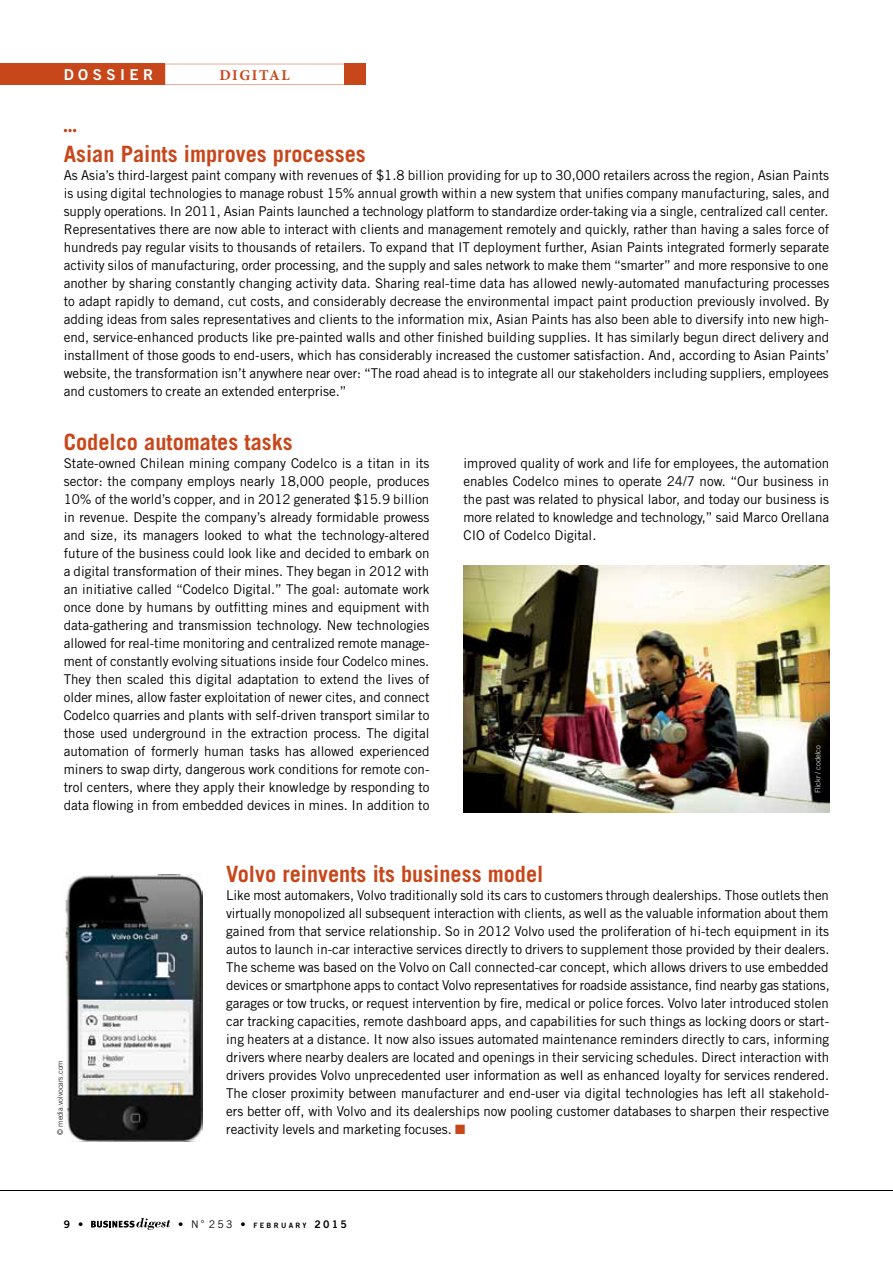
<style>
.page{position:relative;width:893px;height:1263px;background:#fff}
.page>*{position:absolute;margin:0;border:0;box-sizing:border-box;transform-origin:0 0}
.t1{font:700 22.5px "Trade Gothic";color:#c7471b}
.t2{font:15px "Trade Gothic Bold Two";letter-spacing:.3em;color:#fff}
.t3{font:700 15px "Minion Pro";letter-spacing:.105em;color:#c7471b}
.t4{font:13.5px/18px "Trade Gothic";color:#000;text-align:justify}
.t5{font:10.5px "Trade Gothic Bold Two";color:#000}
.t6{font:300 7.5px "Trade Gothic";color:#000}
.t7{font:300 7.5px "Trade Gothic";color:#fff}
.t8{font:7.35px "Trade Gothic Bold Two";letter-spacing:.315em;color:#000}
.s1{color:#c7471b}
.s2{font-size:10.5px}
.s3{font-family:"Trade Gothic";font-size:10.5px}
</style>
<div class="page">
<svg style="left:91px;top:1218px;width:79px;height:12px"></svg>
<hr style="left:0;top:1191px;width:893px;height:1px;background:#000">
<img style="left:63px;top:875px;width:140px;height:266px">
<div style="left:344px;top:64px;width:22px;height:21px;background:#c7471b"></div>
<svg style="left:165px;top:64px;width:179px;height:21px"></svg>
<div style="left:0;top:64px;width:165px;height:21px;background:#c7471b"></div>
<svg style="left:64px;top:129px;width:12px;height:3px"></svg>
<img style="left:463px;top:566px;width:366px;height:246px">
<p class="t2" style="left:64px;top:66px;width:91px">DOSSIER</p>
<p class="t3" style="left:219px;top:66px;width:72px">DIGITAL</p>
<h1 class="t1" style="left:64px;top:140px;width:303px">Asian Paints improves processes</h1>
<p class="t4" style="left:64px;top:166px;width:767px">As Asia’s third-largest paint company with revenues of $1.8 billion providing for up to 30,000 retailers across the region, Asian Paints is using digital technologies to manage robust 15% annual growth within a new system that unifies company manufacturing, sales, and supply operations. In 2011, Asian Paints launched a technology platform to standardize order-taking via a single, centralized call center.<br>Representatives there are now able to interact with clients and management remotely and quickly, rather than having a sales force of hundreds pay regular visits to thousands of retailers. To expand that IT deployment further, Asian Paints integrated formerly separate activity silos of manufacturing, order processing, and the supply and sales network to make them “smarter” and more responsive to one another by sharing constantly changing activity data. Sharing real-time data has allowed newly-automated manufacturing processes to adapt rapidly to demand, cut costs, and considerably decrease the environmental impact paint production previously involved. By adding ideas from sales representatives and clients to the information mix, Asian Paints has also been able to diversify into new high&shy;end, service-enhanced products like pre-painted walls and other finished building supplies. It has similarly begun direct delivery and installment of those goods to end-users, which has considerably increased the customer satisfaction. And, according to Asian Paints’ website, the transformation isn’t anywhere near over: “The road ahead is to integrate all our stakeholders including suppliers, employees and customers to create an extended enterprise.”</p>
<h1 class="t1" style="left:64px;top:428px;width:230px">Codelco automates tasks</h1>
<p class="t4" style="left:64px;top:454px;width:367px">State-owned Chilean mining company Codelco is a titan in its sector: the company employs nearly 18,000 people, produces 10% of the world’s copper, and in 2012 generated $15.9 billion in revenue. Despite the company’s already formidable prowess and size, its managers looked to what the technology-altered future of the business could look like and decided to embark on a digital transformation of their mines. They began in 2012 with an initiative called “Codelco Digital.” The goal: automate work once done by humans by outfitting mines and equipment with data-gathering and transmission technology. New technologies allowed for real-time monitoring and centralized remote manage&shy;ment of constantly evolving situations inside four Codelco mines.<br>They then scaled this digital adaptation to extend the lives of older mines, allow faster exploitation of newer cites, and connect Codelco quarries and plants with self-driven transport similar to those used underground in the extraction process. The digital automation of formerly human tasks has allowed experienced miners to swap dirty, dangerous work conditions for remote con&shy;trol centers, where they apply their knowledge by responding to data flowing in from embedded devices in mines. In addition to</p>
<p class="t4" style="left:463px;top:454px;width:367px">improved quality of work and life for employees, the automation enables Codelco mines to operate 24/7 now. “Our business in the past was related to physical labor, and today our business is more related to knowledge and technology,” said Marco Orellana CIO of Codelco Digital.</p>
<p class="t7" style="left:813px;top:793px;width:49px;rotate:-90deg">Flickr / codelco</p>
<p class="t6" style="left:56px;top:1134px;width:75px;rotate:-90deg">© media.volvocars.com</p>
<h1 class="t1" style="left:226px;top:860px;width:319px">volvo reinvents its business model</h1>
<p class="t4" style="left:226px;top:886px;width:605px">Like most automakers, Volvo traditionally sold its cars to customers through dealerships. Those outlets then virtually monopolized all subsequent interaction with clients, as well as the valuable information about them gained from that service relationship. So in 2012 Volvo used the proliferation of hi-tech equipment in its autos to launch in-car interactive services directly to drivers to supplement those provided by their dealers.<br>The scheme was based on the Volvo on Call connected-car concept, which allows drivers to use embedded devices or smartphone apps to contact Volvo representatives for roadside assistance, find nearby gas stations, garages or tow trucks, or request intervention by fire, medical or police forces. Volvo later introduced stolen car tracking capacities, remote dashboard apps, and capabilities for such things as locking doors or start&shy;ing heaters at a distance. It now also issues automated maintenance reminders directly to cars, informing drivers where nearby dealers are located and openings in their servicing schedules. Direct interaction with drivers provides Volvo unprecedented user information as well as enhanced loyalty for services rendered.<br>The closer proximity between manufacturer and end-user via digital technologies has left all stakehold&shy;ers better off, with Volvo and its dealerships now pooling customer databases to sharpen their respective reactivity levels and marketing focuses. <span class="s1">■</span></p>
<p class="t5" style="left:64px;top:1217px;width:21px">9 •</p>
<p class="t8" style="left:178px;top:1221px;width:170px"><span class="s2">•</span> <span class="s3">N</span><sup>o</sup> <span class="s3">253 •</span> FEBRUARY <span class="s2">2015</span></p>
</div>
